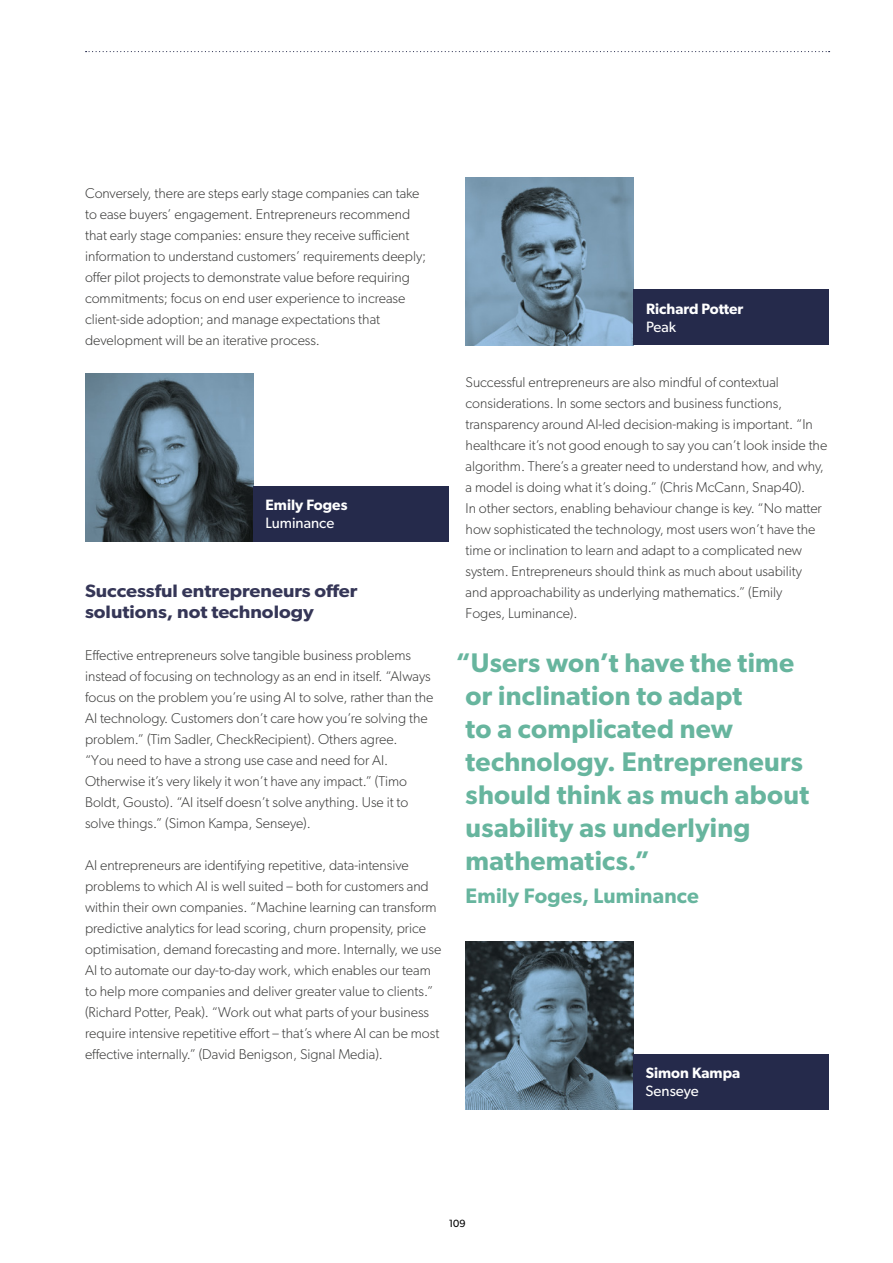
<style>
.page{position:relative;width:893px;height:1263px;background:#fff}
.page>*{position:absolute;margin:0;border:0;box-sizing:border-box;transform-origin:0 0}
.t1{font:600 27px/33px "Gibson";letter-spacing:.01em;color:#67b59e}
.t2{font:600 21px "Gibson";letter-spacing:.01em;color:#67b59e}
.t3{font:600 18px/21px "Gibson";color:#353657;scale:1.09 1}
.t4{font:600 15px "Gibson";color:#fff}
.t5{font:15px "Gibson";color:#fff}
.t6{font:300 14.25px/21px "Gibson";color:#3c3c3b}
.t7{font:10.5px "Gibson";color:#000}
</style>
<div class="page">
<svg style="left:86px;top:51px;width:744px;height:1px"></svg>
<img style="left:466px;top:177px;width:168px;height:168px">
<div style="left:634px;top:290px;width:195px;height:55px;background:#252a4b"></div>
<img style="left:466px;top:942px;width:168px;height:168px">
<div style="left:634px;top:1054px;width:195px;height:56px;background:#252a4b"></div>
<img style="left:85px;top:374px;width:168px;height:168px">
<div style="left:253px;top:486px;width:196px;height:56px;background:#252a4b"></div>
<p class="t6" style="left:85px;top:182px;width:343px">Conversely, there are steps early stage companies can take to ease buyers’ engagement. Entrepreneurs recommend that early stage companies: ensure they receive sufficient information to understand customers’ requirements deeply; offer pilot projects to demonstrate value before requiring commitments; focus on end user experience to increase client-side adoption; and manage expectations that development will be an iterative process.</p>
<p class="t4" style="left:266px;top:496px;width:83px">Emily Foges</p>
<p class="t5" style="left:265px;top:514px;width:70px">Luminance</p>
<p class="t3" style="left:85px;top:580px;width:251px">Successful entrepreneurs offer solutions, not technology</p>
<p class="t6" style="left:85px;top:644px;width:350px">Effective entrepreneurs solve tangible business problems instead of focusing on technology as an end in itself. “Always focus on the problem you’re using AI to solve, rather than the AI technology. Customers don’t care how you’re solving the problem.” (Tim Sadler, CheckRecipient). Others agree.<br>“You need to have a strong use case and need for AI.<br>Otherwise it’s very likely it won’t have any impact.” (Timo Boldt, Gousto). “AI itself doesn’t solve anything. Use it to solve things.” (Simon Kampa, Senseye).</p>
<p class="t6" style="left:85px;top:854px;width:358px">AI entrepreneurs are identifying repetitive, data-intensive problems to which AI is well suited – both for customers and within their own companies. “Machine learning can transform predictive analytics for lead scoring, churn propensity, price optimisation, demand forecasting and more. Internally, we use AI to automate our day-to-day work, which enables our team to help more companies and deliver greater value to clients.” (Richard Potter, Peak). “Work out what parts of your business require intensive repetitive effort – that’s where AI can be most effective internally.” (David Benigson, Signal Media).</p>
<p class="t4" style="left:646px;top:299px;width:99px">Richard Potter</p>
<p class="t5" style="left:646px;top:317px;width:32px">Peak</p>
<p class="t6" style="left:466px;top:372px;width:363px">Successful entrepreneurs are also mindful of contextual considerations. In some sectors and business functions, transparency around AI-led decision-making is important. “In healthcare it’s not good enough to say you can’t look inside the algorithm. There’s a greater need to understand how, and why, a model is doing what it’s doing.” (Chris McCann, Snap40).<br>In other sectors, enabling behaviour change is key. “No matter how sophisticated the technology, most users won’t have the time or inclination to learn and adapt to a complicated new system. Entrepreneurs should think as much about usability and approachability as underlying mathematics.” (Emily<br>Foges, Luminance).</p>
<h1 class="t1" style="left:466px;top:646px;width:345px;text-indent:-10px">“Users won’t have the time or inclination to adapt<br>to a complicated new technology. Entrepreneurs should think as much about usability as underlying mathematics.”</h1>
<h2 class="t2" style="left:466px;top:883px;width:235px">Emily Foges, Luminance</h2>
<p class="t4" style="left:646px;top:1064px;width:96px">Simon Kampa</p>
<p class="t5" style="left:646px;top:1082px;width:55px">Senseye</p>
<p class="t7" style="left:449px;top:1217px;width:18px">109</p>
</div>
